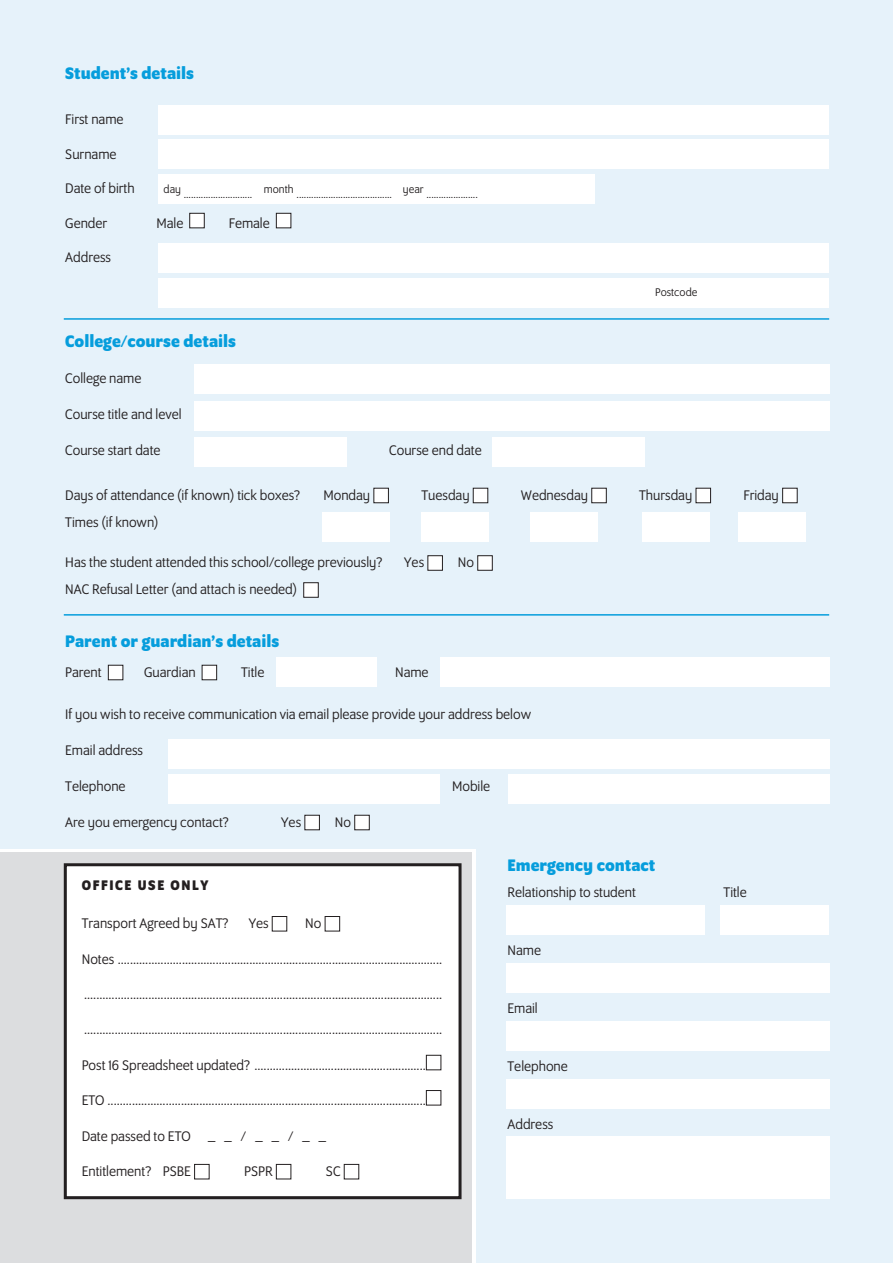
<style>
.page{position:relative;width:893px;height:1263px;background:#e6f2fa}
.page>*{position:absolute;margin:0;border:0;box-sizing:border-box;transform-origin:0 0}
.t1{font:700 18px "Program OT";color:#069ddc}
.t2{font:15px "Program OT";color:#231f20}
.t3{font:700 15px "Program OT";letter-spacing:.11em;color:#231f20}
.t4{font:12px "Program OT";color:#231f20}
.s1{color:#fff}
</style>
<div class="page">
<div style="left:0;top:852px;width:472px;height:411px;background:#dcdddf"></div>
<div style="left:158px;top:105px;width:671px;height:30px;background:#fff"></div>
<div style="left:158px;top:140px;width:671px;height:29px;background:#fff"></div>
<div style="left:158px;top:174px;width:437px;height:30px;background:#fff"></div>
<div style="left:158px;top:243px;width:671px;height:30px;background:#fff"></div>
<div style="left:158px;top:278px;width:671px;height:29px;background:#fff"></div>
<div style="left:440px;top:657px;width:389px;height:30px;background:#fff"></div>
<div style="left:168px;top:739px;width:661px;height:30px;background:#fff"></div>
<div style="left:194px;top:401px;width:635px;height:30px;background:#fff"></div>
<div style="left:194px;top:364px;width:635px;height:30px;background:#fff"></div>
<div style="left:492px;top:437px;width:153px;height:30px;background:#fff"></div>
<div style="left:323px;top:512px;width:67px;height:30px;background:#fff"></div>
<div style="left:422px;top:512px;width:67px;height:30px;background:#fff"></div>
<div style="left:530px;top:512px;width:68px;height:30px;background:#fff"></div>
<div style="left:642px;top:512px;width:68px;height:30px;background:#fff"></div>
<div style="left:738px;top:512px;width:68px;height:30px;background:#fff"></div>
<div style="left:194px;top:437px;width:153px;height:30px;background:#fff"></div>
<div style="left:508px;top:774px;width:321px;height:29px;background:#fff"></div>
<div style="left:168px;top:774px;width:271px;height:29px;background:#fff"></div>
<div style="left:277px;top:657px;width:100px;height:30px;background:#fff"></div>
<hr style="left:64px;top:318px;width:765px;height:2px;background:#069ddc">
<hr style="left:64px;top:614px;width:765px;height:2px;background:#069ddc">
<div style="left:67px;top:866px;width:392px;height:330px;background:#fff"></div>
<div style="left:64px;top:863px;width:398px;height:336px;border:3px solid #231f20"></div>
<div style="left:721px;top:905px;width:108px;height:29px;background:#fff"></div>
<div style="left:506px;top:905px;width:199px;height:29px;background:#fff"></div>
<div style="left:506px;top:963px;width:323px;height:30px;background:#fff"></div>
<div style="left:506px;top:1021px;width:323px;height:30px;background:#fff"></div>
<div style="left:506px;top:1079px;width:323px;height:30px;background:#fff"></div>
<div style="left:506px;top:1136px;width:323px;height:63px;background:#fff"></div>
<p class="t1" style="left:65px;top:68px;width:130px">Student’s details</p>
<p class="t2" style="left:65px;top:115px;width:60px">First name</p>
<p class="t2" style="left:65px;top:149px;width:53px">Surname</p>
<p class="t2" style="left:65px;top:184px;width:71px">Date of birth</p>
<p class="t2" style="left:65px;top:218px;width:43px">Gender</p>
<p class="t2" style="left:156px;top:218px;width:137px">Male <span class="s1">■</span> Female <span class="s1">■</span></p>
<p class="t2" style="left:65px;top:253px;width:47px">Address</p>
<p class="t4" style="left:164px;top:190px;width:316px">day ............................ month ....................................... year .....................</p>
<p class="t4" style="left:655px;top:288px;width:44px">Postcode</p>
<p class="t1" style="left:65px;top:335px;width:172px">College/course details</p>
<p class="t2" style="left:65px;top:373px;width:78px">College name</p>
<p class="t2" style="left:65px;top:409px;width:118px">Course title and level</p>
<p class="t2" style="left:65px;top:445px;width:97px">Course start date</p>
<p class="t2" style="left:389px;top:445px;width:94px">Course end date</p>
<p class="t2" style="left:65px;top:490px;width:236px">Days of attendance (if known) tick boxes?</p>
<p class="t2" style="left:323px;top:490px;width:67px">Monday <span class="s1">■</span></p>
<p class="t2" style="left:421px;top:490px;width:69px">Tuesday <span class="s1">■</span></p>
<p class="t2" style="left:521px;top:490px;width:88px">Wednesday <span class="s1">■</span></p>
<p class="t2" style="left:639px;top:490px;width:74px">Thursday <span class="s1">■</span></p>
<p class="t2" style="left:743px;top:490px;width:56px">Friday <span class="s1">■</span></p>
<p class="t2" style="left:65px;top:517px;width:95px">Times (if known)</p>
<p class="t2" style="left:65px;top:558px;width:319px">Has the student attended this school/college previously?</p>
<p class="t2" style="left:404px;top:558px;width:90px">Yes<span class="s1">■</span> No<span class="s1">■</span></p>
<p class="t2" style="left:65px;top:585px;width:255px">NAC Refusal Letter (and attach is needed) <span class="s1">■</span></p>
<p class="t1" style="left:65px;top:635px;width:215px">Parent or guardian’s details</p>
<p class="t2" style="left:65px;top:667px;width:201px">Parent <span class="s1">■</span> Guardian <span class="s1">■</span> Title</p>
<p class="t2" style="left:395px;top:667px;width:35px">Name</p>
<p class="t2" style="left:65px;top:709px;width:467px">If you wish to receive communication via email please provide your address below</p>
<p class="t2" style="left:65px;top:745px;width:79px">Email address</p>
<p class="t2" style="left:65px;top:781px;width:62px">Telephone</p>
<p class="t2" style="left:452px;top:781px;width:40px">Mobile</p>
<p class="t2" style="left:65px;top:817px;width:165px">Are you emergency contact?</p>
<p class="t2" style="left:281px;top:817px;width:90px">Yes<span class="s1">■</span> No<span class="s1">■</span></p>
<p class="t3" style="left:82px;top:880px;width:128px">OFFICE USE ONLY</p>
<p class="t2" style="left:82px;top:919px;width:148px">Transport Agreed by SAT?</p>
<p class="t2" style="left:249px;top:919px;width:93px">Yes<span class="s1">■</span> No<span class="s1">■</span></p>
<p class="t2" style="left:82px;top:954px;width:362px">Notes ..........................................................................................................</p>
<p class="t2" style="left:84px;top:989px;width:360px">.....................................................................................................................</p>
<p class="t2" style="left:84px;top:1025px;width:360px">.....................................................................................................................</p>
<p class="t2" style="left:82px;top:1060px;width:361px">Post 16 Spreadsheet updated? ........................................................<span class="s1">■</span></p>
<p class="t2" style="left:82px;top:1096px;width:361px">ETO ........................................................................................................<span class="s1">■</span></p>
<p class="t2" style="left:82px;top:1131px;width:246px">DatepassedtoETO _ _ / _ _ / _ _</p>
<p class="t2" style="left:82px;top:1166px;width:130px">Entitlement? PSBE <span class="s1">■</span></p>
<p class="t2" style="left:244px;top:1166px;width:49px">PSPR <span class="s1">■</span></p>
<p class="t2" style="left:326px;top:1166px;width:35px">SC<span class="s1">■</span></p>
<p class="t1" style="left:507px;top:859px;width:149px">Emergency contact</p>
<p class="t2" style="left:507px;top:887px;width:130px">Relationship to student</p>
<p class="t2" style="left:723px;top:887px;width:25px">Title</p>
<p class="t2" style="left:507px;top:945px;width:35px">Name</p>
<p class="t2" style="left:507px;top:1003px;width:32px">Email</p>
<p class="t2" style="left:507px;top:1061px;width:62px">Telephone</p>
<p class="t2" style="left:507px;top:1119px;width:47px">Address</p>
</div>
